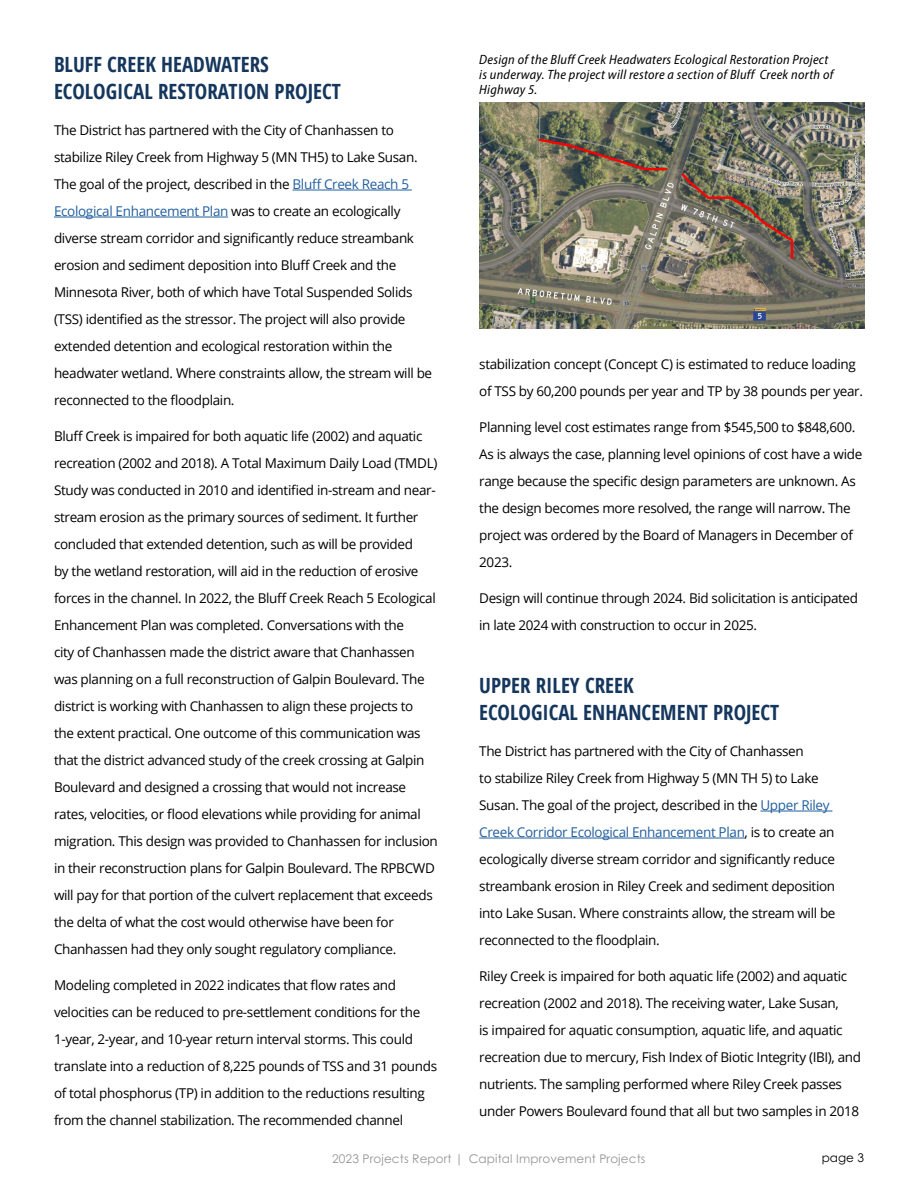
<style>
.page{position:relative;width:918px;height:1188px;background:#fff}
.page>*{position:absolute;margin:0;border:0;box-sizing:border-box;transform-origin:0 0}
.t1{font:700 condensed 21px/27px "Open Sans";color:#15365d}
.t2{font:13.5px/27px "Open Sans";letter-spacing:-.025em;color:#000}
.t3{font:italic semi-condensed 13.5px/15px "Myriad Pro";letter-spacing:.02em;color:#000}
.t4{font:12px "Century Gothic Pro";letter-spacing:.01em;color:#939598}
.t5{font:12px "Century Gothic Pro";color:#000}
.s1{color:#215e9e}
</style>
<div class="page">
<hr style="left:293px;top:190px;width:119px;height:1px;background:#215e9e">
<hr style="left:54px;top:217px;width:174px;height:1px;background:#215e9e">
<hr style="left:760px;top:811px;width:72px;height:1px;background:#215e9e">
<hr style="left:479px;top:838px;width:266px;height:1px;background:#215e9e">
<img style="left:479px;top:103px;width:385px;height:226px">
<h1 class="t1" style="left:54px;top:50px;width:288px">BLUFF CREEK HEADWATERS<br>ECOLOGICAL RESTORATION PROJECT</h1>
<p class="t2" style="left:54px;top:116px;width:380px">The District has partnered with the City of Chanhassen to stabilize Riley Creek from Highway 5 (MN TH5) to Lake Susan.<br>The goal of the project, described in the <span class="s1">Bluff Creek Reach 5<br>Ecological Enhancement Plan</span> was to create an ecologically diverse stream corridor and significantly reduce streambank erosion and sediment deposition into Bluff Creek and the Minnesota River, both of which have Total Suspended Solids (TSS) identified as the stressor. The project will also provide extended detention and ecological restoration within the headwater wetland. Where constraints allow, the stream will be reconnected to the floodplain.</p>
<p class="t2" style="left:54px;top:422px;width:385px">Bluff Creek is impaired for both aquatic life (2002) and aquatic recreation (2002 and 2018). A Total Maximum Daily Load (TMDL)<br>Study was conducted in 2010 and identified in-stream and near&shy;stream erosion as the primary sources of sediment. It further concluded that extended detention, such as will be provided<br>by the wetland restoration, will aid in the reduction of erosive forces in the channel. In 2022, the Bluff Creek Reach 5 Ecological Enhancement Plan was completed. Conversations with the<br>city of Chanhassen made the district aware that Chanhassen was planning on a full reconstruction of Galpin Boulevard. The district is working with Chanhassen to align these projects to<br>the extent practical. One outcome of this communication was that the district advanced study of the creek crossing at Galpin Boulevard and designed a crossing that would not increase rates, velocities, or flood elevations while providing for animal migration. This design was provided to Chanhassen for inclusion in their reconstruction plans for Galpin Boulevard. The RPBCWD will pay for that portion of the culvert replacement that exceeds the delta of what the cost would otherwise have been for Chanhassen had they only sought regulatory compliance.</p>
<p class="t2" style="left:54px;top:971px;width:385px">Modeling completed in 2022 indicates that flow rates and velocities can be reduced to pre-settlement conditions for the 1-year, 2-year, and 10-year return interval storms. This could translate into a reduction of 8,225 pounds of TSS and 31 pounds of total phosphorus (TP) in addition to the reductions resulting from the channel stabilization. The recommended channel</p>
<p class="t3" style="left:479px;top:52px;width:356px">Design of the Bluff Creek Headwaters Ecological Restoration Project is underway. The project will restore a section of Bluff Creek north of<br>Highway 5.</p>
<p class="t2" style="left:479px;top:350px;width:385px">stabilization concept (Concept C) is estimated to reduce loading of TSS by 60,200 pounds per year and TP by 38 pounds per year.</p>
<p class="t2" style="left:479px;top:413px;width:385px">Planning level cost estimates range from $545,500 to $848,600.<br>As is always the case, planning level opinions of cost have a wide range because the specific design parameters are unknown. As the design becomes more resolved, the range will narrow. The project was ordered by the Board of Managers in December of 2023.</p>
<p class="t2" style="left:479px;top:584px;width:380px">Design will continue through 2024. Bid solicitation is anticipated in late 2024 with construction to occur in 2025.</p>
<h1 class="t1" style="left:479px;top:671px;width:302px">UPPER RILEY CREEK<br>ECOLOGICAL ENHANCEMENT PROJECT</h1>
<p class="t2" style="left:479px;top:737px;width:358px">The District has partnered with the City of Chanhassen<br>to stabilize Riley Creek from Highway 5 (MN TH 5) to Lake Susan. The goal of the project, described in the <span class="s1">Upper Riley Creek Corridor Ecological Enhancement Plan</span>, is to create an ecologically diverse stream corridor and significantly reduce streambank erosion in Riley Creek and sediment deposition into Lake Susan. Where constraints allow, the stream will be reconnected to the floodplain.</p>
<p class="t2" style="left:479px;top:962px;width:383px">Riley Creek is impaired for both aquatic life (2002) and aquatic recreation (2002 and 2018). The receiving water, Lake Susan,<br>is impaired for aquatic consumption, aquatic life, and aquatic recreation due to mercury, Fish Index of Biotic Integrity (IBI), and nutrients. The sampling performed where Riley Creek passes under Powers Boulevard found that all but two samples in 2018</p>
<p class="t4" style="left:332px;top:1151px;width:315px">2023 Projects Report | Capital Improvement Projects</p>
<p class="t5" style="left:822px;top:1151px;width:44px">page 3</p>
</div>
